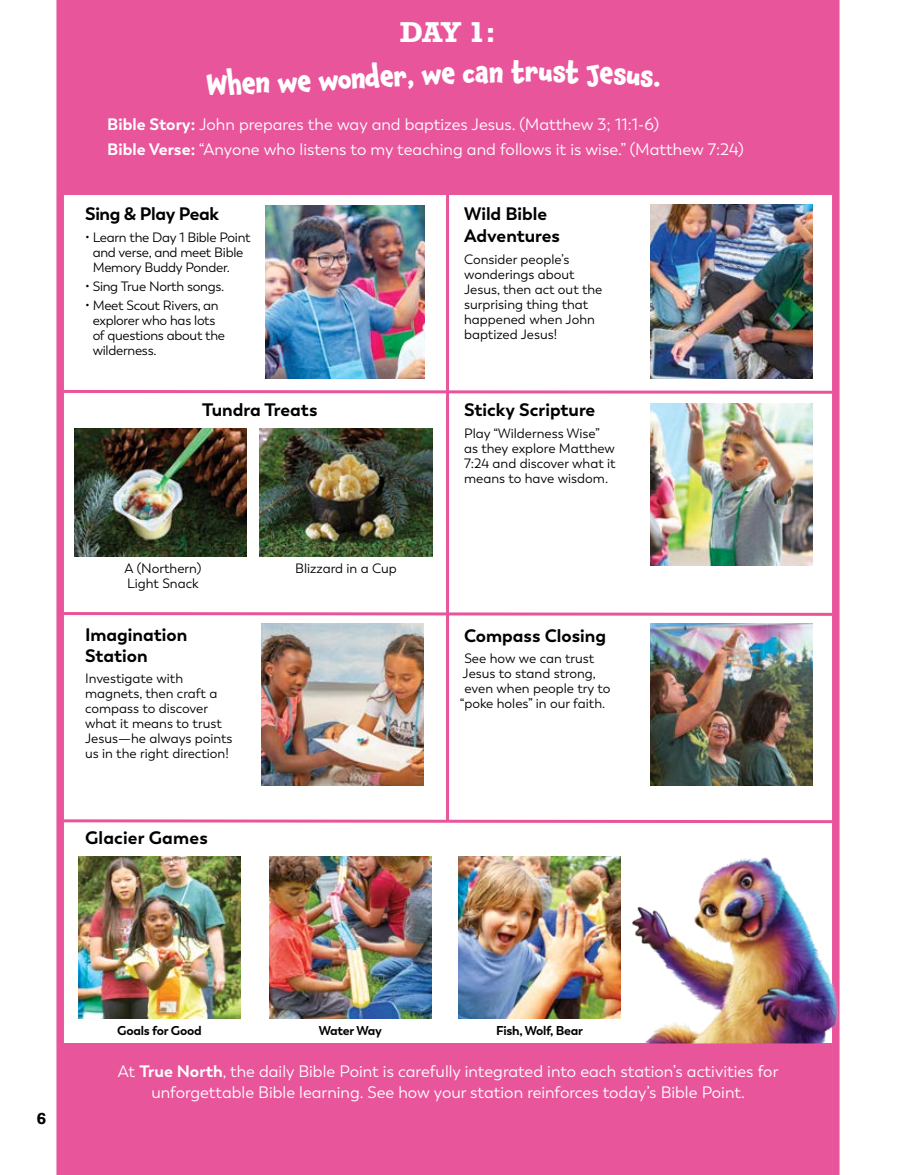
<style>
.page{position:relative;width:905px;height:1175px;background:#fff}
.page>*{position:absolute;margin:0;border:0;box-sizing:border-box;transform-origin:0 0}
.t1{font:700 27px "Chaloops";color:#fff}
.t2{font:700 27px "Rockwell";color:#fff}
.t3{font:700 18px/21.6px "Trenda";color:#000}
.t4{font:700 18px "Trenda";letter-spacing:-.02em;color:#000}
.t5{font:16.5px/24.8px "Trenda";color:#fff}
.t6{font:700 15px "Rockwell";color:#000}
.t7{font:13.5px/15px "Trenda";color:#000}
.t8{font:13.5px/15px "Trenda";letter-spacing:-.02em;color:#000}
.t9{font:700 12.75px "Trenda";letter-spacing:-.02em;color:#000}
.s1{font-weight:700}
</style>
<div class="page">
<hr style="left:446px;top:190px;width:3px;height:629px;background:#e9559b">
<div style="left:59px;top:0;width:778px;height:195px;background:#e9559b"></div>
<div style="left:64px;top:1043px;width:768px;height:131px;background:#e9559b"></div>
<img style="left:266px;top:205px;width:159px;height:173px">
<img style="left:261px;top:624px;width:162px;height:162px">
<img style="left:650px;top:624px;width:162px;height:162px">
<img style="left:458px;top:856px;width:162px;height:162px">
<img style="left:269px;top:856px;width:162px;height:162px">
<img style="left:78px;top:856px;width:162px;height:162px">
<img style="left:650px;top:204px;width:162px;height:175px">
<img style="left:650px;top:403px;width:162px;height:162px">
<svg style="left:64px;top:390px;width:768px;height:4px"></svg>
<svg style="left:64px;top:612px;width:768px;height:4px"></svg>
<svg style="left:64px;top:819px;width:768px;height:5px"></svg>
<div style="left:56px;top:0;width:8px;height:1174px;background:#e9559b"></div>
<div style="left:832px;top:0;width:7px;height:1174px;background:#e9559b"></div>
<img style="left:74px;top:428px;width:172px;height:128px">
<img style="left:260px;top:428px;width:172px;height:128px">
<img style="left:631px;top:837px;width:209px;height:206px">
<h1 class="t2" style="left:400px;top:15px;width:97px">DAY 1:</h1>
<h1 class="t1" style="left:226px;top:62px;width:72px;rotate:-2deg">hen w</h1>
<h1 class="t1" style="left:296px;top:59px;width:146px;rotate:-3deg">e wonder, w</h1>
<h1 class="t1" style="left:525px;top:49px;width:29px">ru</h1>
<p class="t5" style="left:107px;top:112px;width:638px"><span class="s1">Bible Story:</span> John prepares the way and baptizes Jesus. (Matthew 3; 11:1-6)<br><span class="s1">Bible Verse:</span> “Anyone who listens to my teaching and follows it is wise.” (Matthew 7:24)</p>
<h2 class="t4" style="left:85px;top:203px;width:135px">Sing &amp; Play Peak</h2>
<p class="t8" style="left:93px;top:230px;width:159px;text-indent:-8px">• Learn the Day 1 Bible Point and verse, and meet Bible<br>Memory Buddy Ponder.</p>
<p class="t8" style="left:85px;top:279px;width:141px">• Sing True North songs.</p>
<p class="t8" style="left:93px;top:297px;width:134px;text-indent:-8px">• Meet Scout Rivers, an explorer who has lots of questions about the wilderness.</p>
<h2 class="t3" style="left:202px;top:399px;width:117px">Tundra Treats</h2>
<p class="t7" style="left:125px;top:561px;width:78px">A (Northern)</p>
<p class="t7" style="left:295px;top:561px;width:103px">Blizzard in a Cup</p>
<p class="t7" style="left:127px;top:576px;width:73px">Light Snack</p>
<h2 class="t3" style="left:85px;top:625px;width:104px;line-height:20.4px">Imagination<br>Station</h2>
<p class="t7" style="left:85px;top:671px;width:149px">Investigate with magnets, then craft a compass to discover what it means to trust<br>Jesus—he always points us in the right direction!</p>
<h2 class="t3" style="left:85px;top:827px;width:124px">Glacier Games</h2>
<h2 class="t3" style="left:464px;top:203px;width:97px">Wild Bible<br>Adventures</h2>
<p class="t7" style="left:464px;top:251px;width:140px">Consider people’s wonderings about<br>Jesus, then act out the surprising thing that happened when John baptized Jesus!</p>
<h2 class="t3" style="left:464px;top:399px;width:133px">Sticky Scripture</h2>
<p class="t7" style="left:464px;top:425px;width:153px">Play “Wilderness Wise” as they explore Matthew<br>7:24 and discover what it means to have wisdom.</p>
<h2 class="t3" style="left:464px;top:624px;width:143px">Compass Closing</h2>
<p class="t7" style="left:464px;top:651px;width:131px">See how we can trust</p>
<p class="t7" style="left:462px;top:666px;width:135px">Jesus to stand strong,</p>
<p class="t7" style="left:464px;top:681px;width:148px">even when people try to</p>
<p class="t7" style="left:459px;top:696px;width:147px">“poke holes” in our faith.</p>
<p class="t6" style="left:37px;top:1109px;width:11px">6</p>
<p class="t9" style="left:117px;top:1022px;width:86px">Goals for Good</p>
<p class="t9" style="left:319px;top:1022px;width:64px">Water Way</p>
<p class="t9" style="left:496px;top:1022px;width:88px">Fish, Wolf, Bear</p>
<p class="t5" style="left:118px;top:1061px;width:662px;line-height:21px;text-align:center">At <span class="s1">True North</span>, the daily Bible Point is carefully integrated into each station’s activities for unforgettable Bible learning. See how your station reinforces today’s Bible Point.</p>
</div>
